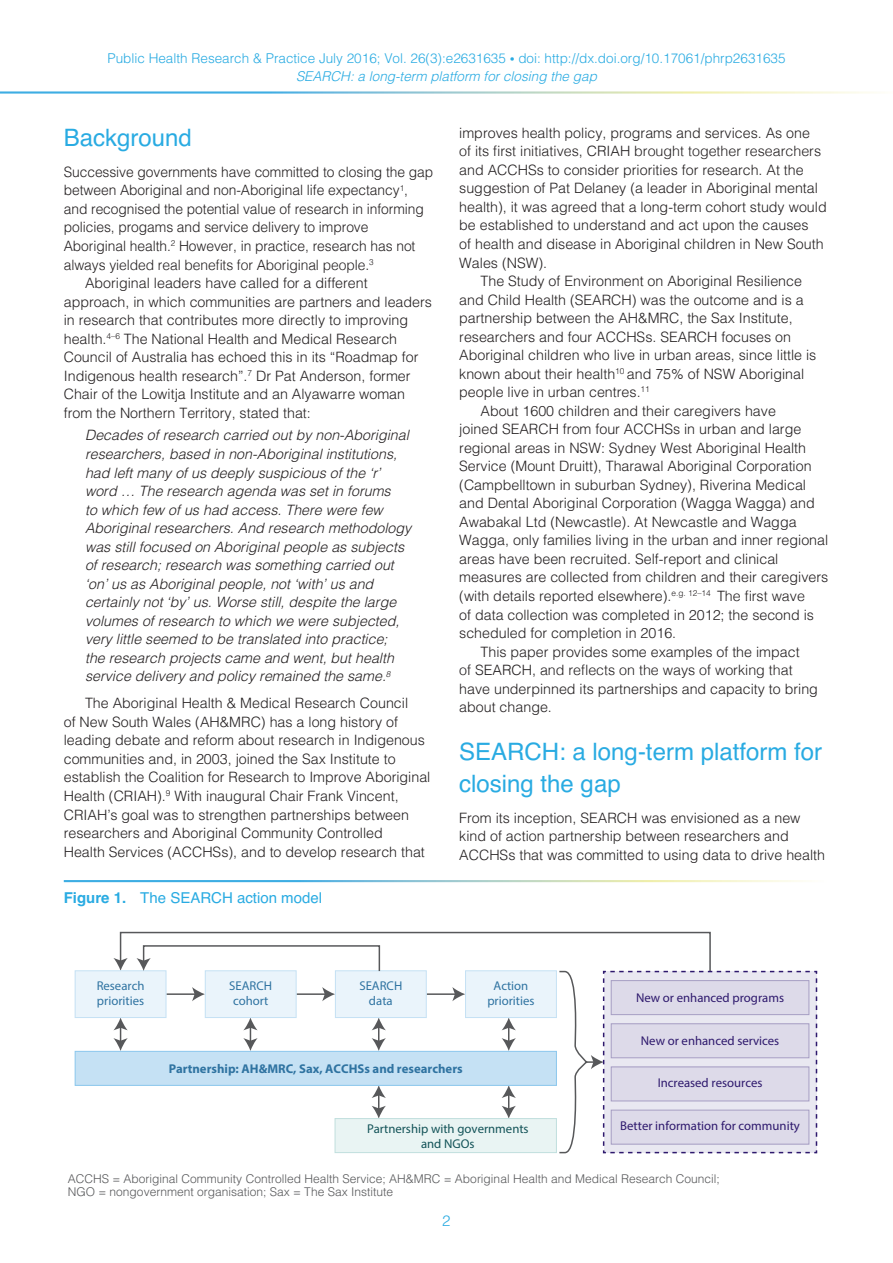
<style>
.page{position:relative;width:893px;height:1263px;background:#fff}
.page>*{position:absolute;margin:0;border:0;box-sizing:border-box;transform-origin:0 0}
.Heading_2{font:24px/31.2px "Helvetica";color:#29abe2}
.FigureName{font:15px "Helvetica";color:#29abe2}
.t1{font:15px "Helvetica Light 2";color:#29abe2}
.NormalBeforeBullet{font:14.25px/18.5px "Helvetica Light 2";color:#231f20}
.t2{font:italic 300 14.25px/18.6px "Helvetica";color:#231f20}
.NormalFirstPara{font:14.25px/18.6px "Helvetica Light 2";letter-spacing:-.005em;color:#231f20}
.t3{font:13.5px "Helvetica Light 2";color:#29abe2}
.Header-PaperTitle{font:italic 300 13.5px "Helvetica";color:#29abe2}
.t4{font:12.75px "Myriad Pro";color:#2e196d}
.t5{font:12.75px/15.3px "Myriad Pro";color:#2f73a1;text-align:center}
.t6{font:700 12.75px "Myriad Pro";color:#2f73a1}
.t7{font:12.75px/15.3px "Myriad Pro";color:#135358;text-align:center}
.t8{font:12px/13.5px "Helvetica Light 2";color:#57585a}
.s1{font-family:"Hedley New";font-weight:300}
.s2{font-family:"Helvetica";font-weight:300}
.s3{font-family:"Helvetica Bold 2"}
</style>
<div class="page">
<div style="left:75px;top:971px;width:91px;height:46px;background:#eaf4fb"></div>
<div style="left:75px;top:970px;width:91px;height:48px;border:1px solid #c5e1f4"></div>
<div style="left:75px;top:1051px;width:481px;height:34px;background:#c5e1f4"></div>
<svg style="left:113px;top:931px;width:705px;height:223px"></svg>
<p class="t3" style="left:107px;top:47px;width:680px">Public Health Research &amp; Practice July 2016; Vol. 26(3):e2631635 <span class="s1">•</span> doi: http://dx.doi.org/10.17061/phrp2631635</p>
<p class="Header-PaperTitle" style="left:296px;top:65px;width:302px">SEARCH: a long-term platform for closing the gap</p>
<h2 class="Heading_2" style="left:64px;top:122px;width:130px">Background</h2>
<p class="NormalFirstPara" style="left:64px;top:161px;width:371px">Successive governments have committed to closing the gap between Aboriginal and non-Aboriginal life expectancy<sup>1</sup>, and recognised the potential value of research in informing policies, progams and service delivery to improve Aboriginal health.<sup>2</sup> However, in practice, research has not <span class="s2">always yielded real benefits for Aboriginal people.</span><sup>3</sup></p>
<p class="NormalBeforeBullet" style="left:64px;top:273px;width:370px;text-indent:21px">Aboriginal leaders have called for a different approach, in which communities are partners and leaders in research that contributes more directly to improving health.<sup>4–6</sup> The National Health and Medical Research Council of Australia has echoed this in its “Roadmap for Indigenous health research”.<sup>7</sup> Dr Pat Anderson, former Chair of the Lowitja Institute and an Alyawarre woman from the Northern Territory, stated that:</p>
<p class="t2" style="left:85px;top:425px;width:328px">Decades of research carried out by non-Aboriginal researchers, based in non-Aboriginal institutions, had left many of us deeply suspicious of the ‘r’ word … The research agenda was set in forums<br>to which few of us had access. There were few Aboriginal researchers. And research methodology was still focused on Aboriginal people as subjects of research; research was something carried out ‘on’ us as Aboriginal people, not ‘with’ us and certainly not ‘by’ us. Worse still, despite the large volumes of research to which we were subjected, very little seemed to be translated into practice;<br>the research projects came and went, but health service delivery and policy remained the same.<sup>8</sup></p>
<p class="NormalBeforeBullet" style="left:64px;top:693px;width:368px;text-indent:21px">The Aboriginal Health &amp; Medical Research Council<br>of New South Wales (AH&amp;MRC) has a long history of leading debate and reform about research in Indigenous communities and, in 2003, joined the Sax Institute to establish the Coalition for Research to Improve Aboriginal Health (CRIAH).<sup>9</sup> With inaugural Chair Frank Vincent, CRIAH’s goal was to strengthen partnerships between researchers and Aboriginal Community Controlled<br>Health Services (ACCHSs), and to develop research that</p>
<p class="FigureName" style="left:64px;top:886px;width:260px"><span class="s3">Figure 1.</span> The SEARCH action model</p>
<p class="NormalBeforeBullet" style="left:459px;top:123px;width:369px">improves health policy, programs and services. As one<br><span class="s2">of its first initiatives, CRIAH brought together researchers </span>and ACCHSs to consider priorities for research. At the suggestion of Pat Delaney (a leader in Aboriginal mental health), it was agreed that a long-term cohort study would be established to understand and act upon the causes<br>of health and disease in Aboriginal children in New South Wales (NSW).</p>
<p class="NormalBeforeBullet" style="left:459px;top:271px;width:359px;text-indent:21px">The Study of Environment on Aboriginal Resilience and Child Health (SEARCH) was the outcome and is a partnership between the AH&amp;MRC, the Sax Institute, researchers and four ACCHSs. SEARCH focuses on Aboriginal children who live in urban areas, since little is known about their health<sup>10</sup> and 75% of NSW Aboriginal people live in urban centres.<sup>11</sup></p>
<p class="NormalBeforeBullet" style="left:459px;top:400px;width:371px;text-indent:21px">About 1600 children and their caregivers have<br>joined SEARCH from four ACCHSs in urban and large regional areas in NSW: Sydney West Aboriginal Health Service (Mount Druitt), Tharawal Aboriginal Corporation (Campbelltown in suburban Sydney), Riverina Medical and Dental Aboriginal Corporation (Wagga Wagga) and Awabakal Ltd (Newcastle). At Newcastle and Wagga Wagga, only families living in the urban and inner regional areas have been recruited. Self-report and clinical measures are collected from children and their caregivers (with details reported elsewhere).<sup>e.g.</sup> <sup>12–14</sup> <span class="s2">The first wave<br></span>of data collection was completed in 2012; the second is scheduled for completion in 2016.</p>
<p class="NormalBeforeBullet" style="left:459px;top:641px;width:360px;text-indent:21px">This paper provides some examples of the impact<br><span class="s2">of SEARCH, and reflects on the ways of working that </span>have underpinned its partnerships and capacity to bring about change.</p>
<h2 class="Heading_2" style="left:459px;top:737px;width:364px">SEARCH: a long-term platform for closing the gap</h2>
<p class="NormalFirstPara" style="left:459px;top:807px;width:367px">From its inception, SEARCH was envisioned as a new kind of action partnership between researchers and<br>ACCHSs that was committed to using data to drive health</p>
<p class="t5" style="left:97px;top:977px;width:49px;text-align:left">Research priorities</p>
<p class="t5" style="left:229px;top:977px;width:44px">SEARCH cohort</p>
<p class="t5" style="left:359px;top:977px;width:44px">SEARCH data</p>
<p class="t5" style="left:487px;top:977px;width:49px">Action priorities</p>
<p class="t6" style="left:169px;top:1060px;width:295px">Partnership: AH&amp;MRC, Sax, ACCHSs and researchers</p>
<p class="t7" style="left:367px;top:1120px;width:163px">Partnership with governments and NGOs</p>
<p class="t4" style="left:636px;top:990px;width:150px">New or enhanced programs</p>
<p class="t4" style="left:641px;top:1033px;width:140px">New or enhanced services</p>
<p class="t4" style="left:658px;top:1075px;width:106px">Increased resources</p>
<p class="t4" style="left:620px;top:1118px;width:181px">Better information for community</p>
<p class="t8" style="left:68px;top:1171px;width:653px">ACCHS = Aboriginal Community Controlled Health Service; AH&amp;MRC = Aboriginal Health and Medical Research Council;<br>NGO = nongovernment organisation; Sax = The Sax Institute</p>
<p class="t1" style="left:442px;top:1208px;width:10px">2</p>
</div>
